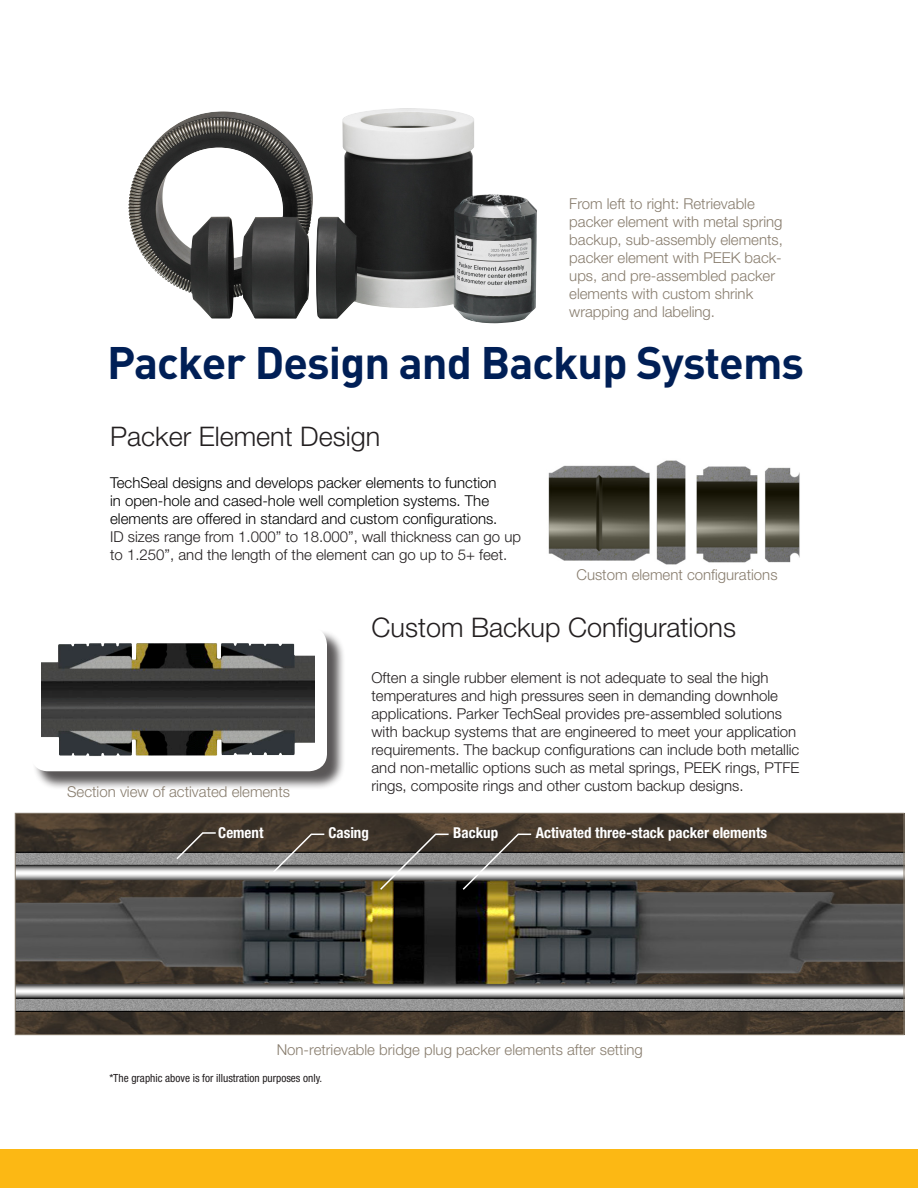
<style>
.page{position:relative;width:918px;height:1188px;background:#fff}
.page>*{position:absolute;margin:0;border:0;box-sizing:border-box;transform-origin:0 0}
.t1{font:700 45px "DINOT";letter-spacing:-.02em;color:#001f56}
.Bulleted_List{font:300 27px "Helvetica Neue LT Std";color:#231f20}
.t2{font:300 15px/18px "Helvetica Neue LT Std";color:#231f20}
.t3{font:300 15px/18px "Helvetica Neue LT Std";color:#887d6e}
.t4{font:300 15px/18px "Helvetica Neue LT Std";color:#000}
.t5{font:700 condensed 15px "Helvetica Neue LT Std";color:#fff}
.Bulleted_List-2{font:condensed 11.25px "Helvetica Neue LT Std";color:#231f20}
.s1{color:#231f20}
</style>
<div class="page">
<div style="left:0;top:1150px;width:918px;height:38px;background:#fcb814"></div>
<img style="left:128px;top:108px;width:409px;height:215px">
<img style="left:17px;top:815px;width:885px;height:218px">
<div style="left:15px;top:813px;width:889px;height:222px;border:1px solid #887d6e"></div>
<img style="left:548px;top:465px;width:102px;height:96px">
<img style="left:656px;top:460px;width:30px;height:105px">
<img style="left:696px;top:466px;width:62px;height:97px">
<img style="left:765px;top:467px;width:35px;height:96px">
<div style="left:32px;top:629px;width:314px;height:161px;background:#231f20;opacity:.75"></div>
<div style="left:30px;top:627px;width:297px;height:144px;background:#fff;border-radius:18px"></div>
<img style="left:41px;top:643px;width:273px;height:113px">
<svg style="left:175px;top:831px;width:41px;height:30px"></svg>
<svg style="left:271px;top:832px;width:53px;height:42px;background:#79736d"></svg>
<svg style="left:379px;top:832px;width:70px;height:59px;background:#6b6862"></svg>
<svg style="left:461px;top:832px;width:70px;height:59px;background:#6e6a63"></svg>
<p class="t3" style="left:569px;top:194px;width:215px">From left to right: Retrievable packer element with metal spring backup, sub-assembly elements, packer element with PEEK back&shy;ups, and pre-assembled packer elements with custom shrink wrapping and labeling.</p>
<p class="t1" style="left:107px;top:332px;width:698px">Packer Design and Backup Systems</p>
<p class="Bulleted_List" style="left:110px;top:420px;width:272px">Packer Element Design</p>
<p class="t4" style="left:110px;top:473px;width:412px">TechSeal designs and develops packer elements to function<br>in open-hole and cased-hole well completion systems. The elements are offered in standard and custom configurations.<br><span class="s1">ID sizes range from 1.000” to 18.000”, wall thickness can go up to 1.250”, and the length of the element can go up to 5+ feet.</span></p>
<p class="t3" style="left:576px;top:565px;width:203px">Custom element configurations</p>
<p class="Bulleted_List" style="left:372px;top:611px;width:366px">Custom Backup Configurations</p>
<p class="t2" style="left:372px;top:669px;width:429px">Often a single rubber element is not adequate to seal the high temperatures and high pressures seen in demanding downhole applications. Parker TechSeal provides pre-assembled solutions with backup systems that are engineered to meet your application requirements. The backup configurations can include both metallic and non-metallic options such as metal springs, PEEK rings, PTFE rings, composite rings and other custom backup designs.</p>
<p class="t3" style="left:67px;top:783px;width:224px">Section view of activated elements</p>
<p class="t5" style="left:218px;top:824px;width:47px">Cement</p>
<p class="t5" style="left:328px;top:824px;width:42px">Casing</p>
<p class="t5" style="left:453px;top:824px;width:46px">Backup</p>
<p class="t5" style="left:536px;top:824px;width:233px">Activated three-stack packer elements</p>
<p class="t3" style="left:277px;top:1041px;width:368px">Non-retrievable bridge plug packer elements after setting</p>
<p class="Bulleted_List-2" style="left:109px;top:1072px;width:214px">*The graphic above is for illustration purposes only.</p>
</div>
